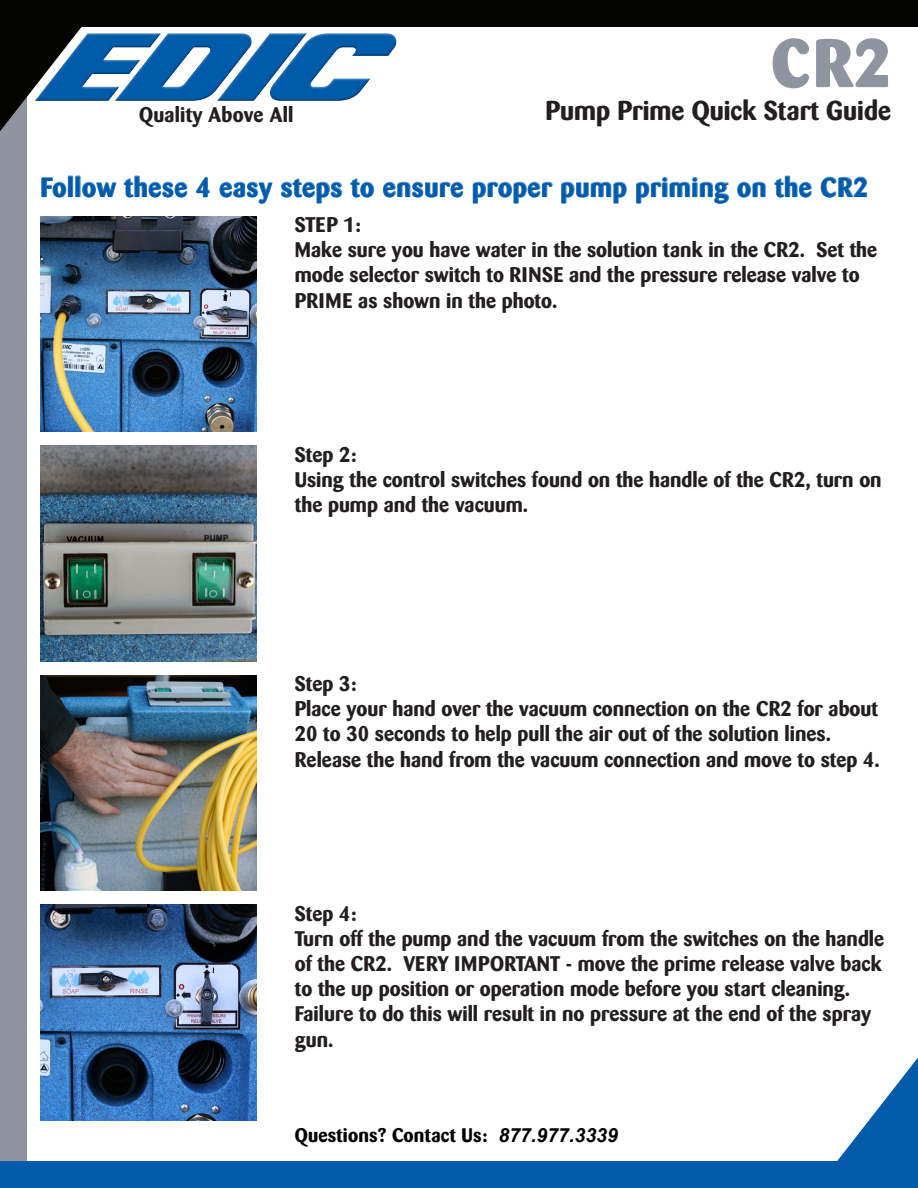
<style>
.page{position:relative;width:918px;height:1188px;background:#fff}
.page>*{position:absolute;margin:0;border:0;box-sizing:border-box;transform-origin:0 0}
.t1{font:800 67.5px "Barmeno";color:#8f959f}
.t2{font:700 27px "Barmeno";letter-spacing:.025em;color:#015aaa}
.t3{font:700 27px "Barmeno";color:#231f20}
.t4{font:700 21px/25.2px "Barmeno";color:#231f20}
.t5{font:700 19.5px "Barmeno";letter-spacing:.01em;color:#000}
.s1{font-family:"Arial";font-style:italic}
</style>
<div class="page">
<div style="left:0;top:0;width:27px;height:1188px;background:#8f959f"></div>
<svg style="left:0;top:0;width:918px;height:131px"></svg>
<svg style="left:0;top:1039px;width:918px;height:149px"></svg>
<img style="left:27px;top:28px;width:377px;height:88px">
<img style="left:40px;top:216px;width:216px;height:216px">
<img style="left:40px;top:446px;width:216px;height:216px">
<svg style="left:41px;top:177px;width:26px;height:21px"></svg>
<div style="left:68px;top:176px;width:5px;height:21px;border:1px solid #589ed6"></div>
<div style="left:75px;top:176px;width:6px;height:21px;border:1px solid #589ed6"></div>
<svg style="left:82px;top:182px;width:35px;height:16px"></svg>
<svg style="left:124px;top:175px;width:64px;height:23px"></svg>
<svg style="left:196px;top:177px;width:14px;height:21px"></svg>
<svg style="left:219px;top:181px;width:54px;height:23px"></svg>
<svg style="left:281px;top:178px;width:61px;height:26px"></svg>
<svg style="left:350px;top:178px;width:24px;height:20px"></svg>
<svg style="left:383px;top:181px;width:81px;height:17px"></svg>
<svg style="left:472px;top:182px;width:81px;height:22px"></svg>
<svg style="left:561px;top:182px;width:66px;height:22px"></svg>
<svg style="left:636px;top:177px;width:93px;height:27px"></svg>
<svg style="left:737px;top:182px;width:29px;height:16px"></svg>
<svg style="left:774px;top:175px;width:38px;height:23px"></svg>
<svg style="left:820px;top:176px;width:47px;height:22px"></svg>
<img style="left:40px;top:675px;width:216px;height:216px">
<img style="left:40px;top:904px;width:216px;height:216px">
<p class="t1" style="left:771px;top:22px;width:122px">CR2</p>
<p class="t4" style="left:139px;top:102px;width:156px">Quality Above All</p>
<p class="t3" style="left:546px;top:95px;width:347px">Pump Prime Quick Start Guide</p>
<p class="t2" style="left:40px;top:171px;width:829px">Follow these 4 easy steps to ensure proper pump priming on the CR2</p>
<p class="t4" style="left:295px;top:212px;width:68px">STEP 1:</p>
<p class="t4" style="left:295px;top:237px;width:584px">Make sure you have water in the solution tank in the CR2. Set the mode selector switch to RINSE and the pressure release valve to<br>PRIME as shown in the photo.</p>
<p class="t4" style="left:295px;top:442px;width:63px">Step 2:</p>
<p class="t4" style="left:295px;top:467px;width:588px">Using the control switches found on the handle of the CR2, turn on the pump and the vacuum.</p>
<p class="t4" style="left:295px;top:671px;width:63px">Step 3:</p>
<p class="t4" style="left:295px;top:696px;width:586px">Place your hand over the vacuum connection on the CR2 for about<br>20 to 30 seconds to help pull the air out of the solution lines.<br>Release the hand from the vacuum connection and move to step 4.</p>
<p class="t4" style="left:295px;top:901px;width:63px">Step 4:</p>
<p class="t4" style="left:295px;top:926px;width:591px">Turn off the pump and the vacuum from the switches on the handle of the CR2. VERY IMPORTANT - move the prime release valve back to the up position or operation mode before you start cleaning.<br>Failure to do this will result in no pressure at the end of the spray gun.</p>
<p class="t5" style="left:295px;top:1124px;width:325px">Questions? Contact Us: <span class="s1">877.977.3339</span></p>
</div>
